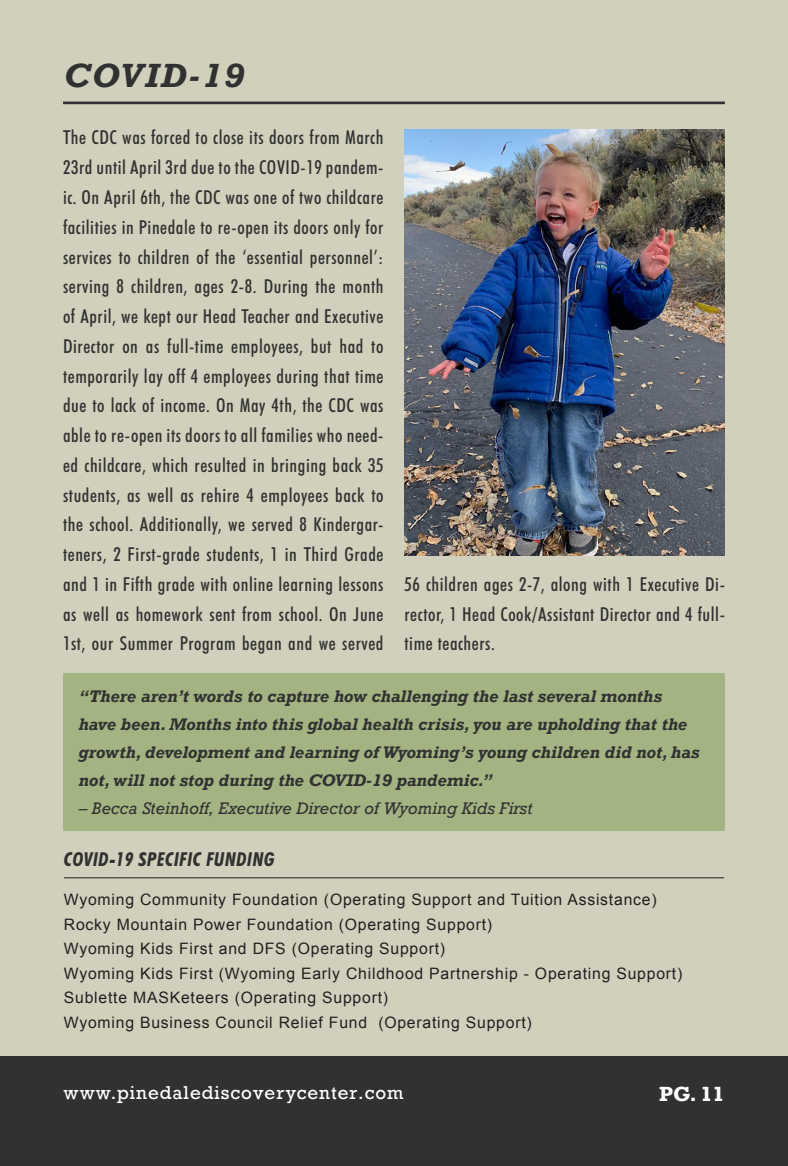
<style>
.page{position:relative;width:788px;height:1166px;background:#fff}
.page>*{position:absolute;margin:0;border:0;box-sizing:border-box;transform-origin:0 0}
.t1{font:italic 700 31.5px "Rockwell";letter-spacing:.07em;color:#313131}
.t2{font:500 condensed 19.25px/29.8px "Futura BT";letter-spacing:.03em;color:#313131;text-align:justify}
.t3{font:italic 700 condensed 19.25px "Futura BT";letter-spacing:.02em;color:#313131}
.t4{font:700 19.25px "Rockwell";color:#fff}
.t5{font:17.5px "Rockwell";letter-spacing:.05em;color:#fff}
.t6{font:15.75px "Arial";letter-spacing:.05em;color:#231f20}
.t7{font:italic 700 15.75px/28px "Rockwell";letter-spacing:-.005em;color:#313131}
.t8{font:italic 15.75px "Rockwell";letter-spacing:.01em;color:#313131}
</style>
<div class="page">
<div style="left:0;top:0;width:788px;height:1056px;background:#d1d0bc"></div>
<div style="left:0;top:1056px;width:788px;height:110px;background:#313131"></div>
<hr style="left:63px;top:102px;width:661px;height:2px;background:#313131">
<img style="left:404px;top:130px;width:320px;height:425px">
<hr style="left:64px;top:877px;width:660px;height:1px;background:#231f20">
<div style="left:63px;top:673px;width:661px;height:157px;background:#a3b382"></div>
<p class="t1" style="left:64px;top:55px;width:182px">COVID-19</p>
<p class="t2" style="left:63px;top:123px;width:322px">The CDC was forced to close its doors from March 23rd until April 3rd due to the COVID-19 pandem&shy;ic. On April 6th, the CDC was one of two childcare facilities in Pinedale to re-open its doors only for services to children of the ‘essential personnel’: serving 8 children, ages 2-8. During the month of April, we kept our Head Teacher and Executive Director on as full-time employees, but had to temporarily lay off 4 employees during that time due to lack of income. On May 4th, the CDC was able to re-open its doors to all families who need&shy;ed childcare, which resulted in bringing back 35 students, as well as rehire 4 employees back to the school. Additionally, we served 8 Kindergar&shy;teners, 2 First-grade students, 1 in Third Grade and 1 in Fifth grade with online learning lessons as well as homework sent from school. On June 1st, our Summer Program began and we served</p>
<p class="t2" style="left:404px;top:569px;width:322px">56 children ages 2-7, along with 1 Executive Di&shy;rector, 1 Head Cook/Assistant Director and 4 full&shy;time teachers.</p>
<p class="t7" style="left:79px;top:682px;width:622px">“There aren’t words to capture how challenging the last several months have been. Months into this global health crisis, you are upholding that the growth, development and learning of Wyoming’s young children did not, has not, will not stop during the COVID-19 pandemic.”</p>
<p class="t8" style="left:79px;top:798px;width:455px">– Becca Steinhoff, Executive Director of Wyoming Kids First</p>
<p class="t3" style="left:64px;top:847px;width:212px">COVID-19 SPECIFIC FUNDING</p>
<p class="t6" style="left:64px;top:889px;width:594px">Wyoming Community Foundation (Operating Support and Tuition Assistance)</p>
<p class="t6" style="left:64px;top:913px;width:430px">Rocky Mountain Power Foundation (Operating Support)</p>
<p class="t6" style="left:64px;top:938px;width:383px">Wyoming Kids First and DFS (Operating Support)</p>
<p class="t6" style="left:64px;top:962px;width:620px">Wyoming Kids First (Wyoming Early Childhood Partnership - Operating Support)</p>
<p class="t6" style="left:64px;top:987px;width:326px">Sublette MASKeteers (Operating Support)</p>
<p class="t6" style="left:64px;top:1011px;width:469px">Wyoming Business Council Relief Fund (Operating Support)</p>
<p class="t5" style="left:64px;top:1081px;width:341px">www.pinedalediscoverycenter.com</p>
<p class="t4" style="left:659px;top:1081px;width:67px">PG. 11</p>
</div>
